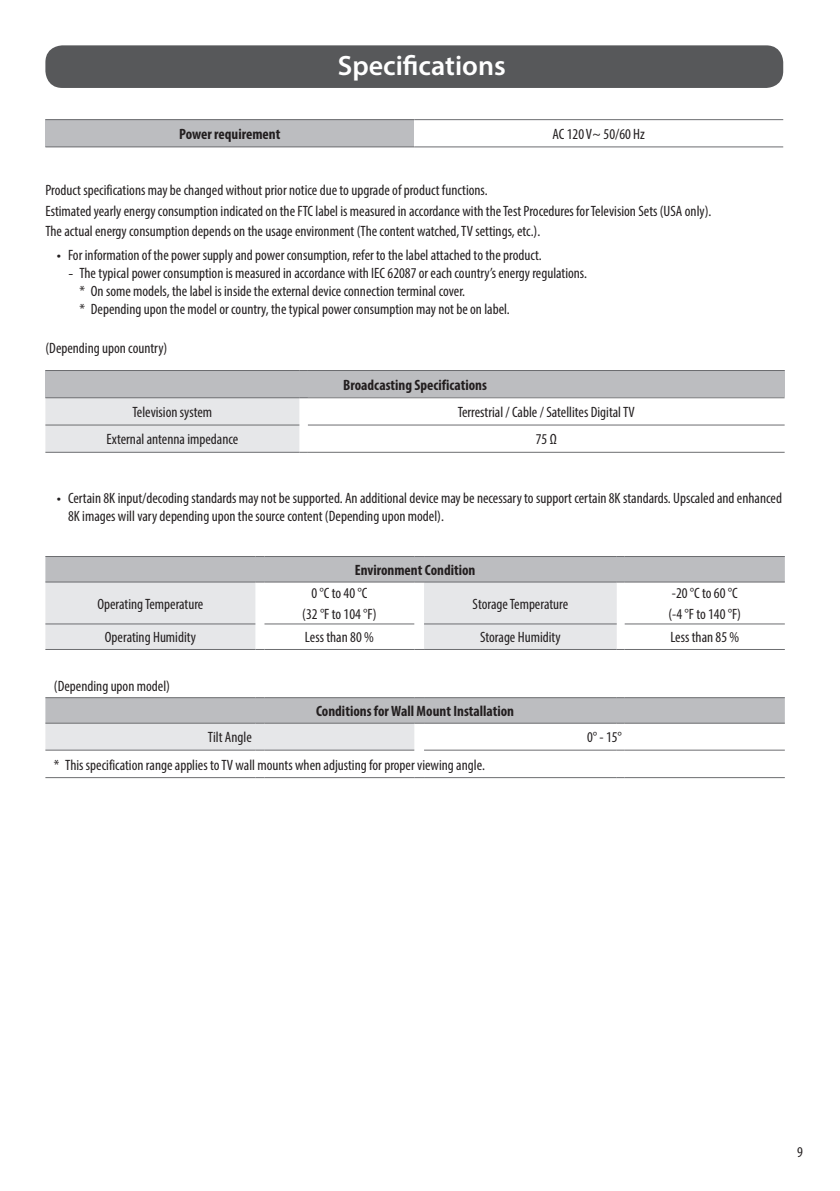
<style>
.page{position:relative;width:840px;height:1191px;background:#fff}
.page>*{position:absolute;margin:0;border:0;box-sizing:border-box;transform-origin:0 0}
.t1{font:600 28px "Myriad Pro";color:#fff}
.Body{font:condensed 15px/18px "Myriad Pro";color:#231f20}
.Body_Center{font:condensed 15px "Myriad Pro";color:#231f20}
.Body_Bold_Center{font:700 condensed 15px "Myriad Pro";color:#231f20}
.s1{font-family:"LG Smart";font-stretch:normal}
</style>
<div class="page">
<div style="left:45px;top:45px;width:737px;height:43px;background:#57585a;border-radius:17px"></div>
<div style="left:45px;top:120px;width:369px;height:27px;background:#bcbdc0"></div>
<hr style="left:45px;top:119px;width:369px;height:1px;background:#6c6d70">
<hr style="left:414px;top:119px;width:368px;height:1px;background:#6c6d70">
<hr style="left:45px;top:146px;width:369px;height:1px;background:#6c6d70">
<hr style="left:414px;top:146px;width:368px;height:1px;background:#6c6d70">
<div style="left:45px;top:370px;width:739px;height:28px;background:#bcbdc0"></div>
<hr style="left:45px;top:370px;width:254px;height:1px;background:#6c6d70">
<hr style="left:308px;top:370px;width:476px;height:1px;background:#6c6d70">
<svg style="left:45px;top:397px;width:263px;height:56px;background:#e0e1e3"></svg>
<hr style="left:308px;top:424px;width:476px;height:1px;background:#6c6d70">
<hr style="left:308px;top:452px;width:476px;height:1px;background:#6c6d70">
<hr style="left:308px;top:397px;width:476px;height:1px;background:#6c6d70">
<svg style="left:45px;top:557px;width:739px;height:165px;fill:#bcbdc0"></svg>
<svg style="left:45px;top:582px;width:571px;height:168px"></svg>
<hr style="left:45px;top:556px;width:210px;height:1px;background:#6c6d70">
<hr style="left:264px;top:556px;width:150px;height:1px;background:#6c6d70">
<hr style="left:424px;top:556px;width:192px;height:1px;background:#6c6d70">
<hr style="left:624px;top:556px;width:160px;height:1px;background:#6c6d70">
<hr style="left:45px;top:697px;width:210px;height:1px;background:#6c6d70">
<hr style="left:264px;top:697px;width:150px;height:1px;background:#6c6d70">
<hr style="left:424px;top:697px;width:192px;height:1px;background:#6c6d70">
<hr style="left:624px;top:697px;width:160px;height:1px;background:#6c6d70">
<hr style="left:45px;top:581px;width:210px;height:1px;background:#6c6d70">
<hr style="left:45px;top:623px;width:210px;height:1px;background:#6c6d70">
<hr style="left:264px;top:581px;width:150px;height:1px;background:#6c6d70">
<hr style="left:264px;top:623px;width:150px;height:1px;background:#6c6d70">
<hr style="left:45px;top:649px;width:210px;height:1px;background:#6c6d70">
<hr style="left:264px;top:649px;width:150px;height:1px;background:#6c6d70">
<hr style="left:45px;top:749px;width:210px;height:1px;background:#6c6d70">
<hr style="left:264px;top:749px;width:150px;height:1px;background:#6c6d70">
<hr style="left:45px;top:777px;width:210px;height:1px;background:#6c6d70">
<hr style="left:264px;top:777px;width:150px;height:1px;background:#6c6d70">
<hr style="left:424px;top:777px;width:192px;height:1px;background:#6c6d70">
<hr style="left:624px;top:777px;width:160px;height:1px;background:#6c6d70">
<hr style="left:45px;top:722px;width:210px;height:1px;background:#6c6d70">
<hr style="left:264px;top:722px;width:150px;height:1px;background:#6c6d70">
<hr style="left:424px;top:581px;width:192px;height:1px;background:#6c6d70">
<hr style="left:424px;top:623px;width:192px;height:1px;background:#6c6d70">
<hr style="left:624px;top:581px;width:160px;height:1px;background:#6c6d70">
<hr style="left:624px;top:623px;width:160px;height:1px;background:#6c6d70">
<hr style="left:424px;top:649px;width:192px;height:1px;background:#6c6d70">
<hr style="left:624px;top:649px;width:160px;height:1px;background:#6c6d70">
<hr style="left:424px;top:749px;width:192px;height:1px;background:#6c6d70">
<hr style="left:624px;top:749px;width:160px;height:1px;background:#6c6d70">
<hr style="left:424px;top:722px;width:192px;height:1px;background:#6c6d70">
<hr style="left:624px;top:722px;width:160px;height:1px;background:#6c6d70">
<hr style="left:45px;top:673px;width:210px;height:1px;background:#fff">
<hr style="left:264px;top:673px;width:150px;height:1px;background:#fff">
<hr style="left:424px;top:673px;width:192px;height:1px;background:#fff">
<hr style="left:624px;top:673px;width:160px;height:1px;background:#fff">
<p class="t1" style="left:337px;top:48px;width:169px">Specifications</p>
<p class="Body_Bold_Center" style="left:179px;top:124px;width:103px">Power requirement</p>
<p class="Body_Center" style="left:552px;top:125px;width:94px">AC 120 V~ 50/60 Hz</p>
<p class="Body" style="left:45px;top:181px;width:443px">Product specifications may be changed without prior notice due to upgrade of product functions.</p>
<p class="Body" style="left:45px;top:201px;width:667px">Estimated yearly energy consumption indicated on the FTC label is measured in accordance with the Test Procedures for Television Sets (USA only).</p>
<p class="Body" style="left:45px;top:222px;width:496px">The actual energy consumption depends on the usage environment (The content watched, TV settings, etc.).</p>
<p class="Body" style="left:57px;top:246px;width:486px"><span class="s1">•</span> For information of the power supply and power consumption, refer to the label attached to the product.</p>
<p class="Body" style="left:68px;top:264px;width:520px"><span class="s1">-</span> The typical power consumption is measured in accordance with IEC 62087 or each country’s energy regulations.</p>
<p class="Body" style="left:79px;top:282px;width:387px">* On some models, the label is inside the external device connection terminal cover.</p>
<p class="Body" style="left:79px;top:300px;width:431px">* Depending upon the model or country, the typical power consumption may not be on label.</p>
<p class="Body" style="left:45px;top:339px;width:123px">(Depending upon country)</p>
<p class="Body_Bold_Center" style="left:343px;top:375px;width:145px">Broadcasting Specifications</p>
<p class="Body_Center" style="left:132px;top:403px;width:81px">Television system</p>
<p class="Body_Center" style="left:457px;top:403px;width:178px">Terrestrial / Cable / Satellites Digital TV</p>
<p class="Body_Center" style="left:106px;top:430px;width:133px">External antenna impedance</p>
<p class="Body_Center" style="left:535px;top:430px;width:22px">75 Ω</p>
<p class="Body" style="left:68px;top:489px;width:715px;text-indent:-11px"><span class="s1">•</span> Certain 8K input/decoding standards may not be supported. An additional device may be necessary to support certain 8K standards. Upscaled and enhanced<br>8K images will vary depending upon the source content (Depending upon model).</p>
<p class="Body_Center" style="left:97px;top:594px;width:107px">Operating Temperature</p>
<p class="Body_Bold_Center" style="left:354px;top:560px;width:122px">Environment Condition</p>
<p class="Body_Center" style="left:311px;top:584px;width:57px">0 °C to 40 °C</p>
<p class="Body_Center" style="left:302px;top:605px;width:76px">(32 °F to 104 °F)</p>
<p class="Body_Center" style="left:472px;top:594px;width:97px">Storage Temperature</p>
<p class="Body_Center" style="left:671px;top:584px;width:67px">-20 °C to 60 °C</p>
<p class="Body_Center" style="left:668px;top:605px;width:74px">(-4 °F to 140 °F)</p>
<p class="Body_Center" style="left:105px;top:628px;width:93px">Operating Humidity</p>
<p class="Body_Center" style="left:305px;top:628px;width:70px">Less than 80 %</p>
<p class="Body_Center" style="left:480px;top:628px;width:82px">Storage Humidity</p>
<p class="Body_Center" style="left:670px;top:628px;width:70px">Less than 85 %</p>
<p class="Body" style="left:54px;top:677px;width:117px">(Depending upon model)</p>
<p class="Body_Bold_Center" style="left:316px;top:701px;width:199px">Conditions for Wall Mount Installation</p>
<p class="Body_Center" style="left:208px;top:728px;width:45px">Tilt Angle</p>
<p class="Body_Center" style="left:586px;top:728px;width:36px">0° - 15°</p>
<p class="Body" style="left:54px;top:755px;width:432px">* This specification range applies to TV wall mounts when adjusting for proper viewing angle.</p>
<p class="Body" style="left:796px;top:1142px;width:7px">9</p>
</div>
